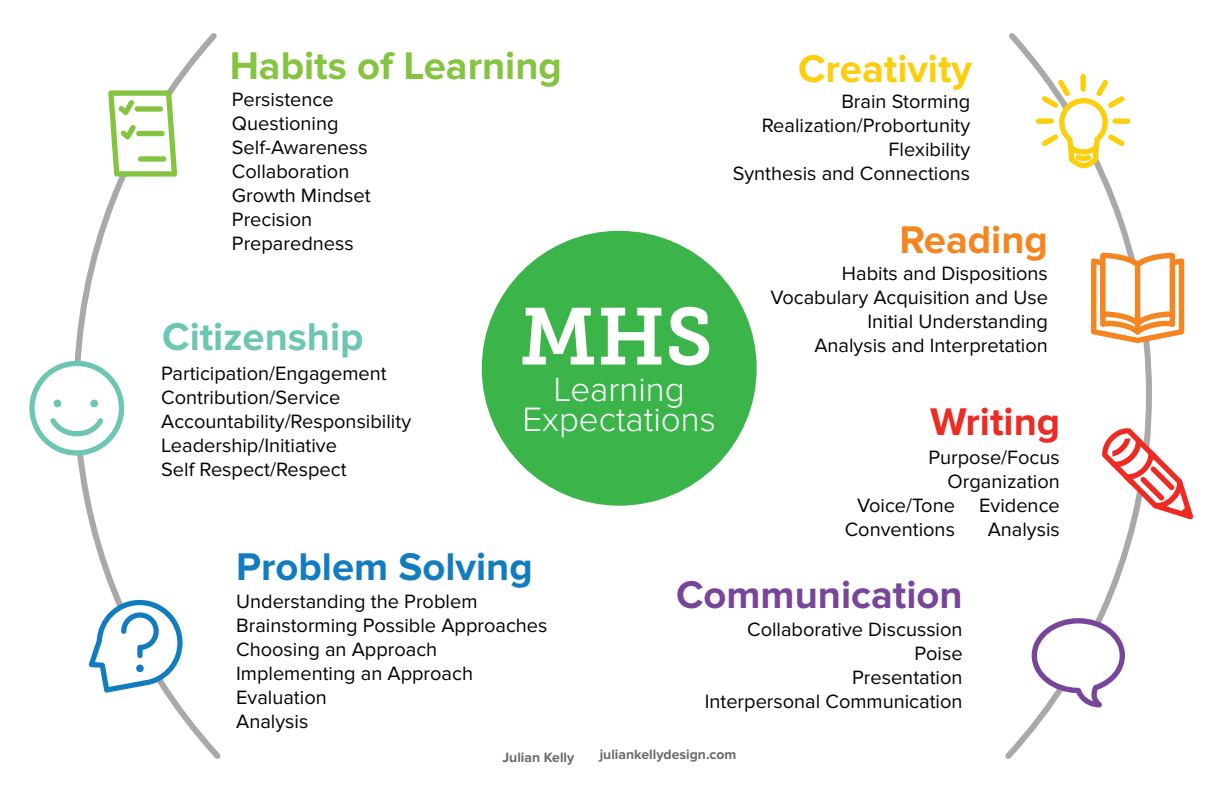
<style>
.page{position:relative;width:1224px;height:792px;background:#fff}
.page>*{position:absolute;margin:0;border:0;box-sizing:border-box;transform-origin:0 0}
.t1{font:80px "Museo Slab 700";color:#fff}
.t2{font:700 40px "Proxima Nova";color:#84c440}
.t3{font:700 40px "Proxima Nova";color:#127cc1}
.t4{font:700 40px "Proxima Nova";color:#77459b}
.t5{font:700 40px "Proxima Nova";color:#6cc6b2}
.t6{font:700 40px "Proxima Nova";color:#fcce0b}
.t7{font:700 40px "Proxima Nova";color:#f58520}
.t8{font:700 40px "Proxima Nova";color:#ee2a23}
.t9{font:300 35px/30px "Proxima Nova";color:#fff;text-align:center}
.t10{font:20px/24px "Proxima Nova";color:#040503;text-align:right}
.t11{font:700 14px "Proxima Nova";color:#6b6b6b}
</style>
<div class="page">
<svg style="left:1005px;top:33px;width:147px;height:726px"></svg>
<svg style="left:73px;top:33px;width:148px;height:726px"></svg>
<svg style="left:1091px;top:253px;width:93px;height:90px"></svg>
<div style="left:1135px;top:262px;width:5px;height:73px;background:#f58520;border-radius:3px"></div>
<svg style="left:1032px;top:618px;width:93px;height:89px"></svg>
<svg style="left:1101px;top:428px;width:92px;height:91px"></svg>
<svg style="left:108px;top:90px;width:69px;height:87px"></svg>
<div style="left:138px;top:156px;width:28px;height:6px;background:#84c440;border-radius:3px"></div>
<div style="left:1080px;top:74px;width:6px;height:18px;background:#fcce0b;border-radius:3px"></div>
<div style="left:1036px;top:118px;width:18px;height:6px;background:#fcce0b;border-radius:3px"></div>
<div style="left:1112px;top:118px;width:18px;height:6px;background:#fcce0b;border-radius:3px"></div>
<svg style="left:1042px;top:80px;width:83px;height:88px"></svg>
<svg style="left:29px;top:361px;width:95px;height:95px"></svg>
<svg style="left:89px;top:600px;width:94px;height:93px"></svg>
<div style="left:136px;top:665px;width:8px;height:7px;background:#127cc1;border-radius:50%"></div>
<div style="left:482px;top:231px;width:275px;height:275px;background:#3bb54a;border-radius:50%"></div>
<h2 class="t2" style="left:230px;top:42px;width:334px">Habits of Learning</h2>
<p class="t10" style="left:232px;top:87px;width:140px;text-align:left">Persistence<br>Questioning<br>Self-Awareness<br>Collaboration<br>Growth Mindset<br>Precision<br>Preparedness</p>
<h2 class="t5" style="left:162px;top:314px;width:203px">Citizenship</h2>
<p class="t10" style="left:161px;top:361px;width:251px;text-align:left">Participation/Engagement<br>Contribution/Service<br>Accountability/Responsibility<br>Leadership/Initiative<br>Self Respect/Respect</p>
<h1 class="t1" style="left:519px;top:291px;width:195px">MHS</h1>
<h3 class="t9" style="left:523px;top:375px;width:195px">Learning<br>Expectations</h3>
<h2 class="t6" style="left:798px;top:46px;width:176px">Creativity</h2>
<p class="t10" style="left:733px;top:90px;width:239px">Brain Storming<br>Realization/Probortunity<br>Flexibility<br>Synthesis and Connections</p>
<h2 class="t7" style="left:899px;top:217px;width:150px">Reading</h2>
<p class="t10" style="left:770px;top:262px;width:279px">Habits and Dispositions<br>Vocabulary Acquisition and Use<br>Initial Understanding<br>Analysis and Interpretation</p>
<h2 class="t8" style="left:930px;top:399px;width:132px">Writing</h2>
<p class="t10" style="left:928px;top:446px;width:133px">Purpose/Focus<br>Organization<br>Evidence<br>Analysis</p>
<p class="t10" style="left:845px;top:494px;width:112px">Voice/Tone<br>Conventions</p>
<h2 class="t3" style="left:236px;top:543px;width:298px">Problem Solving</h2>
<p class="t10" style="left:236px;top:590px;width:313px;text-align:left">Understanding the Problem<br>Brainstorming Possible Approaches<br>Choosing an Approach<br>Implementing an Approach<br>Evaluation<br>Analysis</p>
<h2 class="t4" style="left:676px;top:572px;width:288px">Communication</h2>
<p class="t10" style="left:705px;top:618px;width:259px">Collaborative Discussion<br>Poise<br>Presentation<br>Interpersonal Communication</p>
<p class="t11" style="left:503px;top:749px;width:73px">Julian Kelly</p>
<p class="t11" style="left:600px;top:747px;width:138px">juliankellydesign.com</p>
</div>
